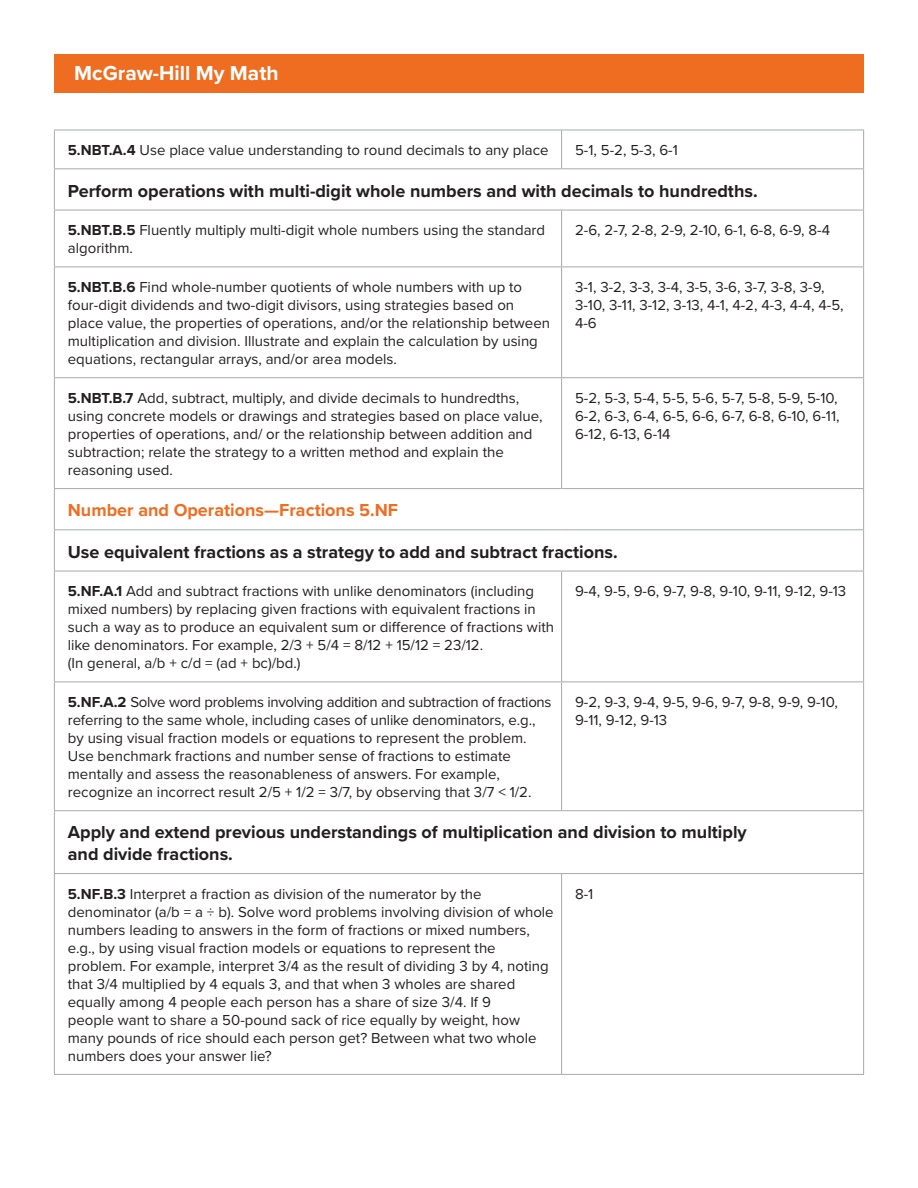
<style>
.page{position:relative;width:918px;height:1188px;background:#fff}
.page>*{position:absolute;margin:0;border:0;box-sizing:border-box;transform-origin:0 0}
.t1{font:700 21px "Proxima Nova";color:#fff}
.t2{font:700 18px/21.6px "Proxima Nova";color:#231f20}
.t3{font:700 18px "Proxima Nova";color:#ef6d20}
.t4{font:15px/18px "Proxima Nova";color:#231f20}
.s1{font-weight:700}
</style>
<div class="page">
<div style="left:54px;top:54px;width:810px;height:39px;background:#ef6d20"></div>
<hr style="left:54px;top:130px;width:508px;height:1px;background:#a8a9ad">
<hr style="left:54px;top:130px;width:1px;height:38px;background:#a8a9ad">
<hr style="left:562px;top:130px;width:302px;height:1px;background:#a8a9ad">
<hr style="left:561px;top:130px;width:1px;height:38px;background:#a8a9ad">
<hr style="left:863px;top:130px;width:1px;height:38px;background:#a8a9ad">
<hr style="left:54px;top:168px;width:508px;height:1px;background:#a8a9ad">
<hr style="left:54px;top:169px;width:1px;height:41px;background:#a8a9ad">
<hr style="left:562px;top:168px;width:302px;height:1px;background:#a8a9ad">
<hr style="left:863px;top:169px;width:1px;height:41px;background:#a8a9ad">
<hr style="left:54px;top:210px;width:508px;height:1px;background:#a8a9ad">
<hr style="left:54px;top:210px;width:1px;height:57px;background:#a8a9ad">
<hr style="left:562px;top:210px;width:302px;height:1px;background:#a8a9ad">
<hr style="left:561px;top:210px;width:1px;height:57px;background:#a8a9ad">
<hr style="left:863px;top:210px;width:1px;height:57px;background:#a8a9ad">
<hr style="left:54px;top:267px;width:508px;height:1px;background:#a8a9ad">
<hr style="left:54px;top:267px;width:1px;height:110px;background:#a8a9ad">
<hr style="left:562px;top:267px;width:302px;height:1px;background:#a8a9ad">
<hr style="left:561px;top:267px;width:1px;height:110px;background:#a8a9ad">
<hr style="left:863px;top:267px;width:1px;height:110px;background:#a8a9ad">
<hr style="left:54px;top:377px;width:508px;height:1px;background:#a8a9ad">
<hr style="left:54px;top:378px;width:1px;height:110px;background:#a8a9ad">
<hr style="left:562px;top:377px;width:302px;height:1px;background:#a8a9ad">
<hr style="left:561px;top:378px;width:1px;height:110px;background:#a8a9ad">
<hr style="left:863px;top:378px;width:1px;height:110px;background:#a8a9ad">
<hr style="left:54px;top:488px;width:508px;height:1px;background:#a8a9ad">
<hr style="left:54px;top:489px;width:1px;height:40px;background:#a8a9ad">
<hr style="left:562px;top:488px;width:302px;height:1px;background:#a8a9ad">
<hr style="left:863px;top:489px;width:1px;height:40px;background:#a8a9ad">
<hr style="left:54px;top:529px;width:508px;height:1px;background:#a8a9ad">
<hr style="left:54px;top:530px;width:1px;height:41px;background:#a8a9ad">
<hr style="left:562px;top:529px;width:302px;height:1px;background:#a8a9ad">
<hr style="left:863px;top:530px;width:1px;height:41px;background:#a8a9ad">
<hr style="left:54px;top:571px;width:508px;height:1px;background:#a8a9ad">
<hr style="left:54px;top:571px;width:1px;height:111px;background:#a8a9ad">
<hr style="left:562px;top:571px;width:302px;height:1px;background:#a8a9ad">
<hr style="left:561px;top:571px;width:1px;height:111px;background:#a8a9ad">
<hr style="left:863px;top:571px;width:1px;height:111px;background:#a8a9ad">
<hr style="left:54px;top:682px;width:508px;height:1px;background:#a8a9ad">
<hr style="left:54px;top:682px;width:1px;height:128px;background:#a8a9ad">
<hr style="left:562px;top:682px;width:302px;height:1px;background:#a8a9ad">
<hr style="left:561px;top:682px;width:1px;height:128px;background:#a8a9ad">
<hr style="left:863px;top:682px;width:1px;height:128px;background:#a8a9ad">
<hr style="left:54px;top:810px;width:508px;height:1px;background:#a8a9ad">
<hr style="left:54px;top:811px;width:1px;height:62px;background:#a8a9ad">
<hr style="left:562px;top:810px;width:302px;height:1px;background:#a8a9ad">
<hr style="left:863px;top:811px;width:1px;height:62px;background:#a8a9ad">
<hr style="left:54px;top:873px;width:508px;height:1px;background:#a8a9ad">
<hr style="left:54px;top:874px;width:1px;height:200px;background:#a8a9ad">
<hr style="left:562px;top:873px;width:302px;height:1px;background:#a8a9ad">
<hr style="left:561px;top:874px;width:1px;height:200px;background:#a8a9ad">
<hr style="left:863px;top:874px;width:1px;height:200px;background:#a8a9ad">
<hr style="left:54px;top:1074px;width:508px;height:1px;background:#a8a9ad">
<hr style="left:562px;top:1074px;width:302px;height:1px;background:#a8a9ad">
<h1 class="t1" style="left:74px;top:58px;width:206px">McGraw-Hill My Math</h1>
<p class="t4" style="left:68px;top:141px;width:482px"><span class="s1">5.NBT.A.4</span> Use place value understanding to round decimals to any place</p>
<p class="t4" style="left:575px;top:141px;width:104px">5-1, 5-2, 5-3, 6-1</p>
<p class="t2" style="left:68px;top:179px;width:691px">Perform operations with multi-digit whole numbers and with decimals to hundredths.</p>
<p class="t4" style="left:68px;top:221px;width:479px"><span class="s1">5.NBT.B.5</span> Fluently multiply multi-digit whole numbers using the standard algorithm.</p>
<p class="t4" style="left:575px;top:221px;width:257px">2-6, 2-7, 2-8, 2-9, 2-10, 6-1, 6-8, 6-9, 8-4</p>
<p class="t4" style="left:68px;top:278px;width:484px"><span class="s1">5.NBT.B.6</span> Find whole-number quotients of whole numbers with up to four-digit dividends and two-digit divisors, using strategies based on place value, the properties of operations, and/or the relationship between multiplication and division. Illustrate and explain the calculation by using equations, rectangular arrays, and/or area models.</p>
<p class="t4" style="left:575px;top:278px;width:270px">3-1, 3-2, 3-3, 3-4, 3-5, 3-6, 3-7, 3-8, 3-9,<br>3-10, 3-11, 3-12, 3-13, 4-1, 4-2, 4-3, 4-4, 4-5,<br>4-6</p>
<p class="t4" style="left:68px;top:388px;width:476px"><span class="s1">5.NBT.B.7</span> Add, subtract, multiply, and divide decimals to hundredths, using concrete models or drawings and strategies based on place value, properties of operations, and/ or the relationship between addition and subtraction; relate the strategy to a written method and explain the reasoning used.</p>
<p class="t4" style="left:575px;top:388px;width:266px">5-2, 5-3, 5-4, 5-5, 5-6, 5-7, 5-8, 5-9, 5-10,<br>6-2, 6-3, 6-4, 6-5, 6-6, 6-7, 6-8, 6-10, 6-11,<br>6-12, 6-13, 6-14</p>
<p class="t3" style="left:68px;top:497px;width:332px">Number and Operations—Fractions 5.NF</p>
<p class="t2" style="left:68px;top:540px;width:551px">Use equivalent fractions as a strategy to add and subtract fractions.</p>
<p class="t4" style="left:68px;top:582px;width:488px"><span class="s1">5.NF.A.1</span> Add and subtract fractions with unlike denominators (including mixed numbers) by replacing given fractions with equivalent fractions in such a way as to produce an equivalent sum or difference of fractions with like denominators. For example, 2/3 + 5/4 = 8/12 + 15/12 = 23/12.<br>(In general, a/b + c/d = (ad + bc)/bd.)</p>
<p class="t4" style="left:575px;top:582px;width:273px">9-4, 9-5, 9-6, 9-7, 9-8, 9-10, 9-11, 9-12, 9-13</p>
<p class="t4" style="left:68px;top:693px;width:485px"><span class="s1">5.NF.A.2</span> Solve word problems involving addition and subtraction of fractions referring to the same whole, including cases of unlike denominators, e.g., by using visual fraction models or equations to represent the problem.<br>Use benchmark fractions and number sense of fractions to estimate mentally and assess the reasonableness of answers. For example, recognize an incorrect result 2/5 + 1/2 = 3/7, by observing that 3/7 &lt; 1/2.</p>
<p class="t4" style="left:575px;top:693px;width:264px">9-2, 9-3, 9-4, 9-5, 9-6, 9-7, 9-8, 9-9, 9-10,<br>9-11, 9-12, 9-13</p>
<p class="t2" style="left:68px;top:821px;width:680px">Apply and extend previous understandings of multiplication and division to multiply and divide fractions.</p>
<p class="t4" style="left:68px;top:884px;width:487px"><span class="s1">5.NF.B.3</span> Interpret a fraction as division of the numerator by the denominator (a/b = a ÷ b). Solve word problems involving division of whole numbers leading to answers in the form of fractions or mixed numbers, e.g., by using visual fraction models or equations to represent the problem. For example, interpret 3/4 as the result of dividing 3 by 4, noting that 3/4 multiplied by 4 equals 3, and that when 3 wholes are shared equally among 4 people each person has a share of size 3/4. If 9<br>people want to share a 50-pound sack of rice equally by weight, how many pounds of rice should each person get? Between what two whole numbers does your answer lie?</p>
<p class="t4" style="left:575px;top:884px;width:20px">8-1</p>
</div>
